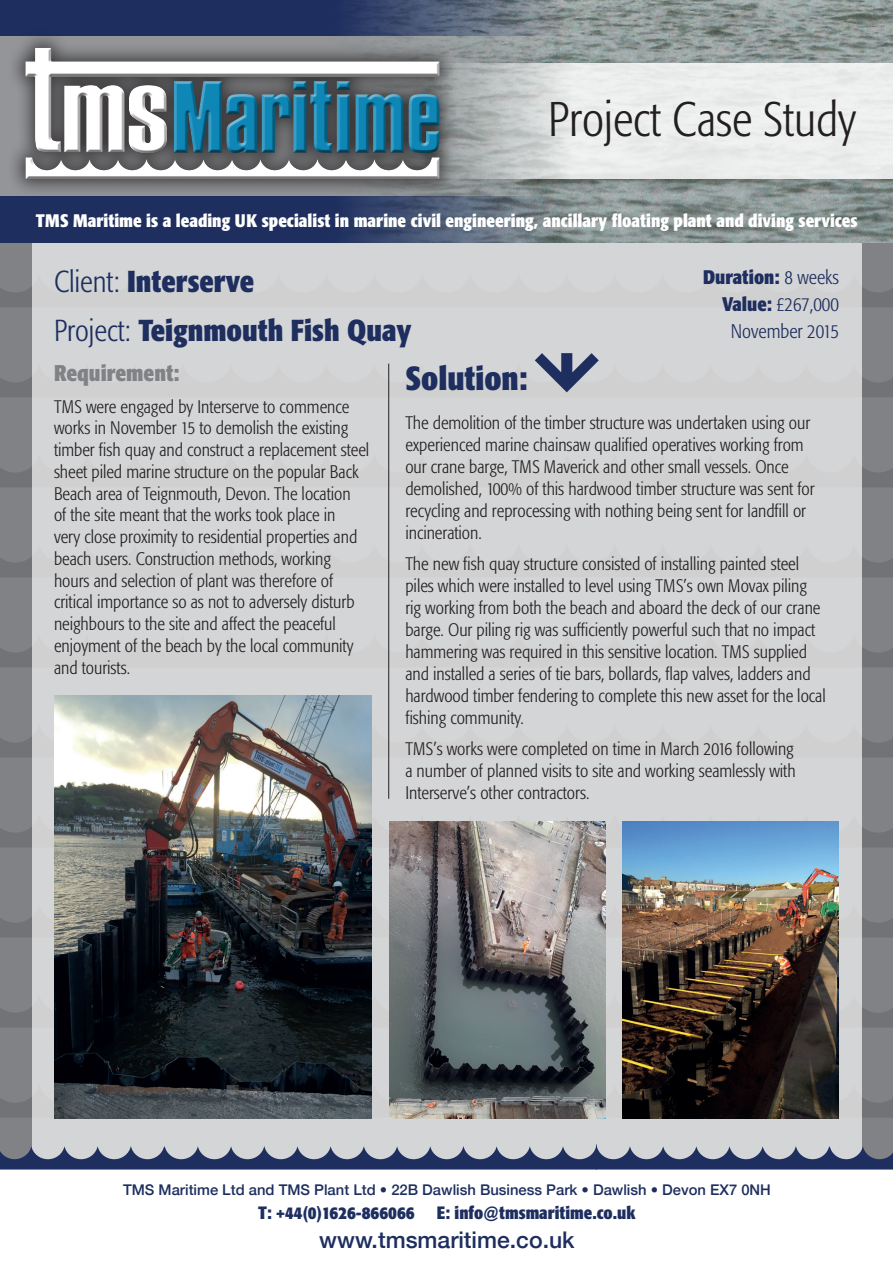
<style>
.page{position:relative;width:893px;height:1263px;background:#fff}
.page>*{position:absolute;margin:0;border:0;box-sizing:border-box;transform-origin:0 0}
.t1{font:300 condensed 48px "Formata";color:#231f20}
.t2{font:700 condensed 33px "Formata";color:#1d2e5f}
.t3{font:700 condensed 30px/48.3px "Formata";color:#1d2e5f}
.t4{font:500 22.95px "Helvetica Neue";color:#1d2e5f}
.t5{font:700 condensed 22.5px "Formata";color:#808285}
.t6{font:300 condensed 19.5px/27px "Formata";color:#1d2e5f;text-align:right}
.t7{font:300 condensed 18px/22px "Formata";color:#231f20}
.t8{font:700 condensed 18px "Formata";color:#fff}
.t9{font:700 condensed 17.7px "Formata";color:#1d2e5f}
.t10{font:500 14.7px "Helvetica Neue";color:#1d2e5f}
.s1{font-weight:700}
.s2{font-weight:300}
</style>
<div class="page">
<div style="left:1px;top:242px;width:892px;height:920px;background:#808285"></div>
<svg style="left:1px;top:271px;width:892px;height:36px"></svg>
<svg style="left:1px;top:451px;width:892px;height:36px"></svg>
<svg style="left:1px;top:541px;width:892px;height:36px"></svg>
<svg style="left:1px;top:631px;width:892px;height:36px"></svg>
<svg style="left:1px;top:721px;width:892px;height:36px"></svg>
<svg style="left:1px;top:811px;width:892px;height:36px"></svg>
<svg style="left:1px;top:901px;width:892px;height:36px"></svg>
<svg style="left:1px;top:991px;width:892px;height:36px"></svg>
<svg style="left:1px;top:1081px;width:892px;height:37px"></svg>
<div style="left:32px;top:242px;width:829px;height:933px;background:#d4d5d6"></div>
<svg style="left:0;top:1144px;width:893px;height:25px"></svg>
<hr style="left:388px;top:364px;width:1px;height:435px;background:#231f20">
<svg style="left:1px;top:353px;width:892px;height:44px"></svg>
<img style="left:54px;top:695px;width:318px;height:423px">
<img style="left:622px;top:821px;width:217px;height:297px">
<img style="left:389px;top:821px;width:217px;height:297px">
<div style="left:1px;top:0;width:892px;height:36px;background:#1d2e5f"></div>
<div style="left:1px;top:196px;width:892px;height:46px;background:#1d2e5f"></div>
<img style="left:351px;top:0;width:542px;height:242px">
<div style="left:7px;top:29px;width:452px;height:169px;background:#231f20;opacity:.75"></div>
<div style="left:25px;top:47px;width:419px;height:134px;background:#231f20;opacity:.94"></div>
<svg style="left:434px;top:64px;width:459px;height:115px;fill:#eaebeb"></svg>
<h1 class="t1" style="left:548px;top:91px;width:309px">Project Case Study</h1>
<p class="t8" style="left:36px;top:209px;width:823px">TMS Maritime is a leading UK specialist in marine civil engineering, ancillary floating plant and diving services</p>
<p class="t6" style="left:703px;top:264px;width:137px"><span class="s1">Duration:</span> 8 weeks<br><span class="s1">Value:</span> £267,000<br>November 2015</p>
<h3 class="t3" style="left:54px;top:257px;width:359px"><span class="s2">Client:</span> Interserve<br><span class="s2">Project:</span> Teignmouth Fish Quay</h3>
<p class="t5" style="left:54px;top:360px;width:127px">Requirement:</p>
<p class="t7" style="left:54px;top:396px;width:317px">TMS were engaged by Interserve to commence works in November 15 to demolish the existing timber fish quay and construct a replacement steel sheet piled marine structure on the popular Back Beach area of Teignmouth, Devon. The location<br>of the site meant that the works took place in<br>very close proximity to residential properties and beach users. Construction methods, working hours and selection of plant was therefore of critical importance so as not to adversely disturb neighbours to the site and affect the peaceful enjoyment of the beach by the local community and tourists.</p>
<h2 class="t2" style="left:405px;top:358px;width:124px">Solution:</h2>
<p class="t7" style="left:405px;top:412px;width:411px">The demolition of the timber structure was undertaken using our experienced marine chainsaw qualified operatives working from our crane barge, TMS Maverick and other small vessels. Once demolished, 100% of this hardwood timber structure was sent for recycling and reprocessing with nothing being sent for landfill or incineration.</p>
<p class="t7" style="left:405px;top:553px;width:422px">The new fish quay structure consisted of installing painted steel piles which were installed to level using TMS’s own Movax piling rig working from both the beach and aboard the deck of our crane barge. Our piling rig was sufficiently powerful such that no impact hammering was required in this sensitive location. TMS supplied and installed a series of tie bars, bollards, flap valves, ladders and hardwood timber fendering to complete this new asset for the local fishing community.</p>
<p class="t7" style="left:405px;top:737px;width:392px;text-align:justify">TMS’s works were completed on time in March 2016 following a number of planned visits to site and working seamlessly with Interserve’s other contractors.</p>
<p class="t10" style="left:123px;top:1178px;width:649px">TMS Maritime Ltd and TMS Plant Ltd • 22B Dawlish Business Park • Dawlish • Devon EX7 0NH</p>
<p class="t9" style="left:258px;top:1202px;width:379px">T: +44(0)1626-866066 E: info@tmsmaritime.co.uk</p>
<p class="t4" style="left:319px;top:1221px;width:257px">www.tmsmaritime.co.uk</p>
</div>
